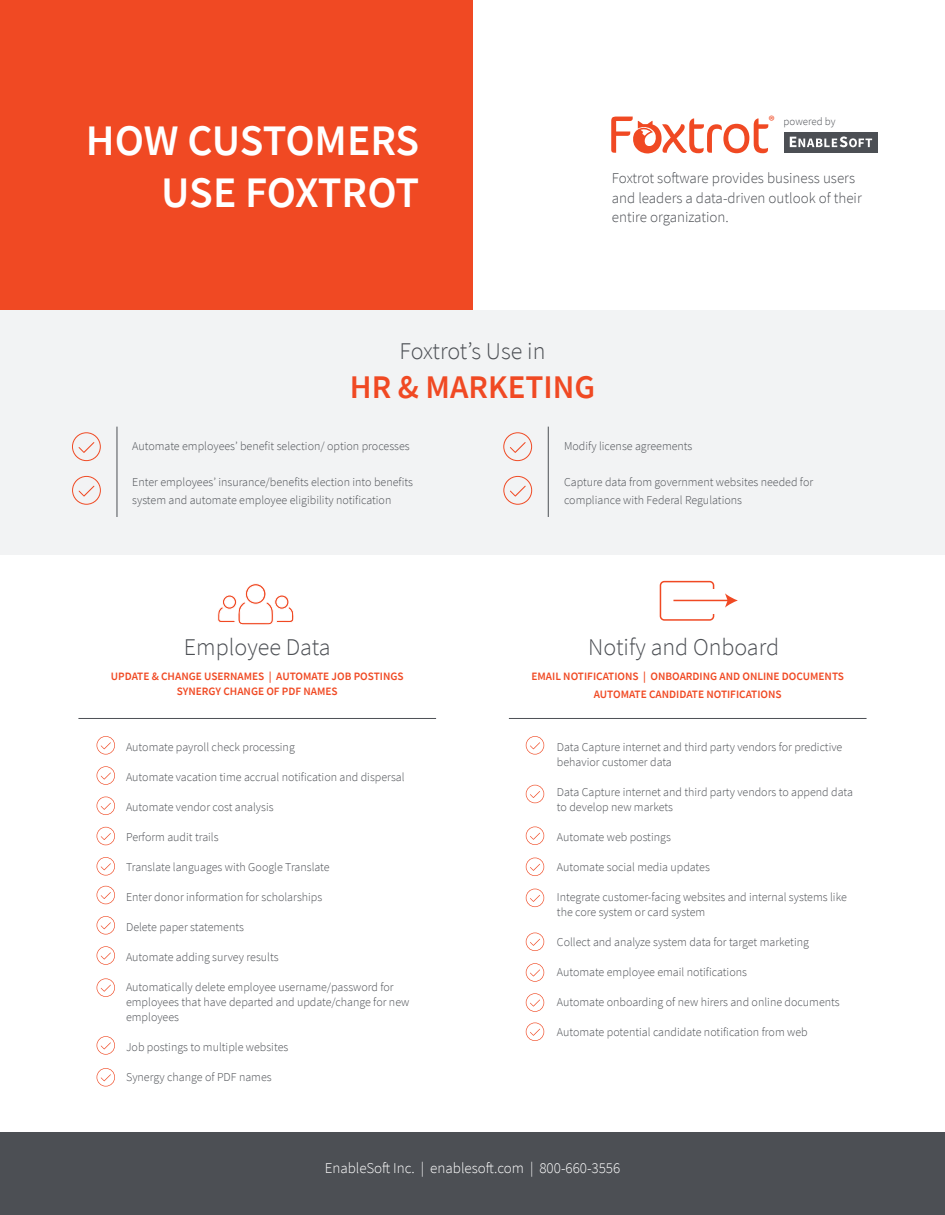
<style>
.page{position:relative;width:945px;height:1215px;background:#fff}
.page>*{position:absolute;margin:0;border:0;box-sizing:border-box;transform-origin:0 0}
.t1{font:600 43.5px/52.2px "Source Sans Pro";letter-spacing:-.01em;color:#fff;text-align:right}
.t2{font:600 33px "Source Sans Pro";color:#f04923}
.t3{font:300 24px "Source Sans Pro";color:#4c4f54}
.t4{font:300 15px/19.5px "Source Sans Pro";color:#4c4f54}
.t5{font:300 15px "Source Sans Pro";color:#fff}
.t6{font:300 12px/15px "Source Sans Pro";color:#4c4f54}
.t7{font:600 11.25px/15px "Source Sans Pro";color:#f04923;text-align:center}
.t8{font:300 10.95px "Source Sans Pro";color:#4c4f54}
.s1{font-family:"Myriad Pro";font-weight:400;font-size:15.15px;color:#f04923}
</style>
<div class="page">
<div style="left:0;top:311px;width:945px;height:244px;background:#f2f3f4"></div>
<div style="left:0;top:1132px;width:945px;height:83px;background:#4c4f54"></div>
<hr style="left:117px;top:427px;width:1px;height:90px;background:#4c4f54">
<svg style="left:72px;top:432px;width:29px;height:29px"></svg>
<svg style="left:72px;top:476px;width:29px;height:29px"></svg>
<hr style="left:548px;top:427px;width:1px;height:90px;background:#4c4f54">
<svg style="left:503px;top:432px;width:29px;height:29px"></svg>
<svg style="left:503px;top:476px;width:29px;height:29px"></svg>
<hr style="left:78px;top:718px;width:358px;height:1px;background:#4c4f54">
<hr style="left:509px;top:718px;width:358px;height:1px;background:#4c4f54">
<svg style="left:97px;top:736px;width:18px;height:19px"></svg>
<svg style="left:526px;top:736px;width:18px;height:19px"></svg>
<svg style="left:526px;top:785px;width:18px;height:18px"></svg>
<svg style="left:526px;top:827px;width:18px;height:18px"></svg>
<svg style="left:526px;top:858px;width:18px;height:18px"></svg>
<svg style="left:526px;top:889px;width:18px;height:18px"></svg>
<svg style="left:526px;top:933px;width:18px;height:18px"></svg>
<svg style="left:526px;top:963px;width:18px;height:19px"></svg>
<svg style="left:526px;top:993px;width:18px;height:19px"></svg>
<svg style="left:526px;top:1023px;width:18px;height:18px"></svg>
<svg style="left:97px;top:766px;width:18px;height:19px"></svg>
<svg style="left:97px;top:797px;width:18px;height:18px"></svg>
<svg style="left:97px;top:827px;width:18px;height:18px"></svg>
<svg style="left:97px;top:857px;width:18px;height:19px"></svg>
<svg style="left:97px;top:886px;width:18px;height:18px"></svg>
<svg style="left:97px;top:916px;width:18px;height:19px"></svg>
<svg style="left:97px;top:946px;width:18px;height:19px"></svg>
<svg style="left:97px;top:978px;width:18px;height:19px"></svg>
<svg style="left:97px;top:1036px;width:18px;height:19px"></svg>
<svg style="left:97px;top:1068px;width:18px;height:19px"></svg>
<div style="left:0;top:0;width:472px;height:310px;background:#f04923"></div>
<svg style="left:611px;top:117px;width:157px;height:37px"></svg>
<div style="left:784px;top:132px;width:94px;height:20px;background:#4c4f54"></div>
<svg style="left:790px;top:136px;width:82px;height:11px"></svg>
<svg style="left:217px;top:583px;width:77px;height:42px"></svg>
<div style="left:660px;top:581px;width:54px;height:40px;border:2px solid #f04923;border-radius:4px"></div>
<div style="left:698px;top:590px;width:52px;height:24px;background:#fff"></div>
<hr style="left:673px;top:600px;width:56px;height:1px;background:#f04923">
<svg style="left:725px;top:593px;width:13px;height:15px"></svg>
<h1 class="t1" style="left:86px;top:114px;width:335px">HOW CUSTOMERS<br>USE FOXTROT</h1>
<p class="t8" style="left:768px;top:114px;width:69px"><span class="s1">®</span> powered by</p>
<p class="t4" style="left:612px;top:169px;width:251px">Foxtrot software provides business users and leaders a data-driven outlook of their entire organization.</p>
<h3 class="t3" style="left:400px;top:336px;width:147px">Foxtrot’s Use in</h3>
<h2 class="t2" style="left:350px;top:366px;width:247px">HR &amp; MARKETING</h2>
<p class="t6" style="left:132px;top:439px;width:279px">Automate employees’ benefit selection/ option processes</p>
<p class="t6" style="left:132px;top:473px;width:282px;line-height:18px">Enter employees’ insurance/benefits election into benefits system and automate employee eligibility notification</p>
<h3 class="t3" style="left:184px;top:632px;width:148px">Employee Data</h3>
<p class="t7" style="left:111px;top:669px;width:294px">UPDATE &amp; CHANGE USERNAMES | AUTOMATE JOB POSTINGS<br>SYNERGY CHANGE OF PDF NAMES</p>
<p class="t6" style="left:126px;top:739px;width:170px">Automate payroll check processing</p>
<p class="t6" style="left:126px;top:769px;width:280px">Automate vacation time accrual notification and dispersal</p>
<p class="t6" style="left:126px;top:799px;width:149px">Automate vendor cost analysis</p>
<p class="t6" style="left:126px;top:829px;width:94px">Perform audit trails</p>
<p class="t6" style="left:126px;top:859px;width:205px">Translate languages with Google Translate</p>
<p class="t6" style="left:126px;top:889px;width:198px">Enter donor information for scholarships</p>
<p class="t6" style="left:126px;top:919px;width:119px">Delete paper statements</p>
<p class="t6" style="left:126px;top:949px;width:154px">Automate adding survey results</p>
<p class="t6" style="left:126px;top:979px;width:285px">Automatically delete employee username/password for employees that have departed and update/change for new employees</p>
<p class="t6" style="left:126px;top:1039px;width:164px">Job postings to multiple websites</p>
<p class="t6" style="left:126px;top:1069px;width:147px">Synergy change of PDF names</p>
<p class="t6" style="left:564px;top:439px;width:130px">Modify license agreements</p>
<p class="t6" style="left:564px;top:473px;width:251px;line-height:18px">Capture data from government websites needed for compliance with Federal Regulations</p>
<h3 class="t3" style="left:588px;top:632px;width:192px">Notify and Onboard</h3>
<p class="t7" style="left:532px;top:667px;width:314px;line-height:18px">EMAIL NOTIFICATIONS | ONBOARDING AND ONLINE DOCUMENTS<br>AUTOMATE CANDIDATE NOTIFICATIONS</p>
<p class="t6" style="left:557px;top:740px;width:287px">Data Capture internet and third party vendors for predictive behavior customer data</p>
<p class="t6" style="left:557px;top:785px;width:297px">Data Capture internet and third party vendors to append data to develop new markets</p>
<p class="t6" style="left:557px;top:830px;width:115px">Automate web postings</p>
<p class="t6" style="left:557px;top:860px;width:154px">Automate social media updates</p>
<p class="t6" style="left:557px;top:890px;width:291px">Integrate customer-facing websites and internal systems like the core system or card system</p>
<p class="t6" style="left:557px;top:935px;width:254px">Collect and analyze system data for target marketing</p>
<p class="t6" style="left:557px;top:965px;width:192px">Automate employee email notifications</p>
<p class="t6" style="left:557px;top:995px;width:284px">Automate onboarding of new hirers and online documents</p>
<p class="t6" style="left:557px;top:1025px;width:252px">Automate potential candidate notification from web</p>
<p class="t5" style="left:325px;top:1159px;width:297px">EnableSoft Inc. | enablesoft.com | 800-660-3556</p>
</div>
